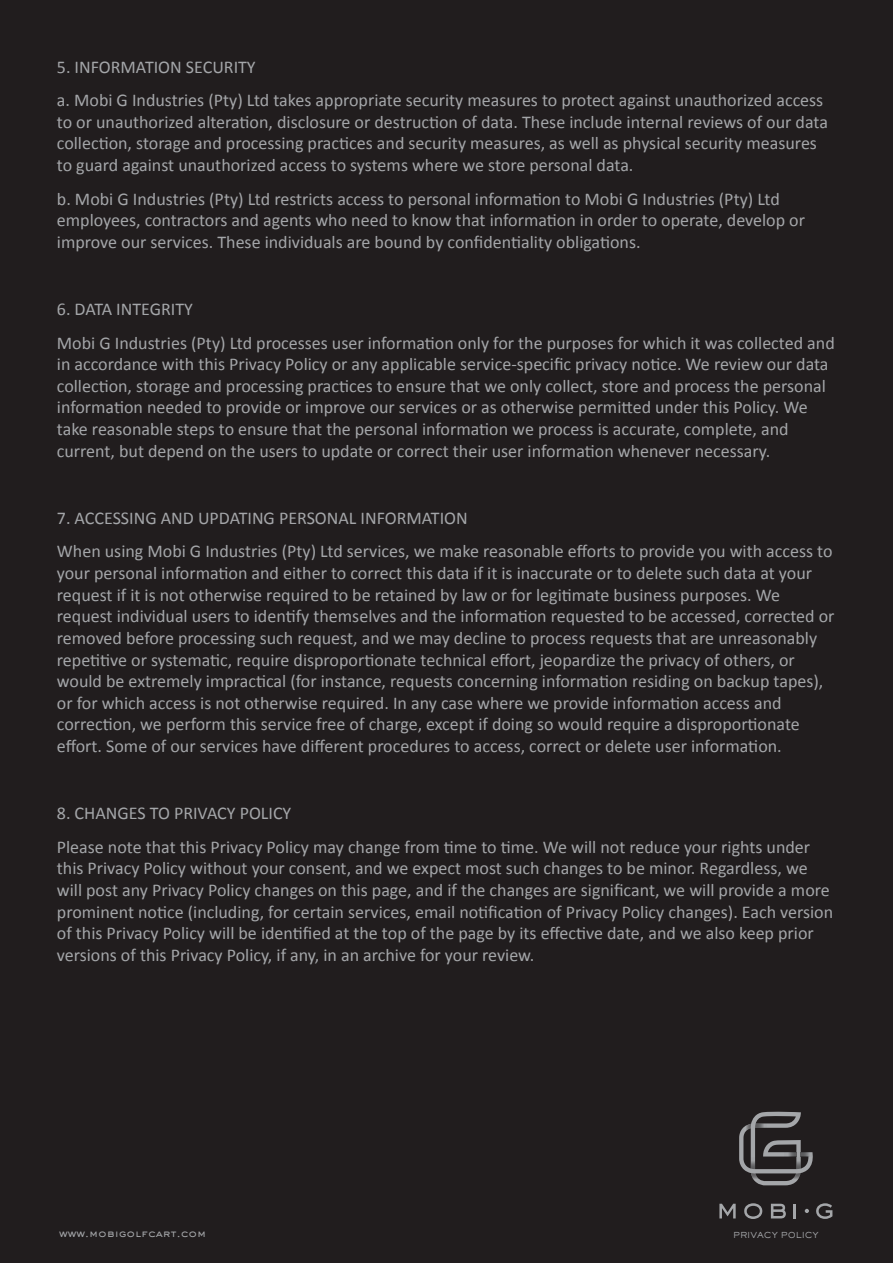
<style>
.page{position:relative;width:893px;height:1263px;background:#211d1e}
.page>*{position:absolute;margin:0;border:0;box-sizing:border-box;transform-origin:0 0}
.t1{font:18px/21.6px "Calibri";color:#a4a6a9}
.t2{font:500 10.5px "Sackers Gothic Std";color:#a4a6a9}
.t3{font:500 8.1px "Sackers Gothic Std";color:#a4a6a9}
</style>
<div class="page">
<svg style="left:719px;top:1204px;width:17px;height:14px"></svg>
<svg style="left:744px;top:1203px;width:18px;height:16px"></svg>
<svg style="left:771px;top:1204px;width:15px;height:14px"></svg>
<hr style="left:793px;top:1204px;width:3px;height:14px;background:#a4a6a9">
<svg style="left:816px;top:1203px;width:16px;height:16px"></svg>
<svg style="left:805px;top:1209px;width:4px;height:4px"></svg>
<svg style="left:739px;top:1111px;width:74px;height:74px"></svg>
<p class="t1" style="left:57px;top:50px;width:768px;line-height:33.6px">5. INFORMATION SECURITY<br>a. Mobi G Industries (Pty) Ltd takes appropriate security measures to protect against unauthorized access</p>
<p class="t1" style="left:57px;top:111px;width:773px">to or unauthorized alteration, disclosure or destruction of data. These include internal reviews of our data collection, storage and processing practices and security measures, as well as physical security measures to guard against unauthorized access to systems where we store personal data.</p>
<p class="t1" style="left:57px;top:188px;width:750px">b. Mobi G Industries (Pty) Ltd restricts access to personal information to Mobi G Industries (Pty) Ltd employees, contractors and agents who need to know that information in order to operate, develop or improve our services. These individuals are bound by confidentiality obligations.</p>
<p class="t1" style="left:57px;top:292px;width:779px;line-height:33.6px">6. DATA INTEGRITY<br>Mobi G Industries (Pty) Ltd processes user information only for the purposes for which it was collected and</p>
<p class="t1" style="left:57px;top:354px;width:773px">in accordance with this Privacy Policy or any applicable service-specific privacy notice. We review our data collection, storage and processing practices to ensure that we only collect, store and process the personal information needed to provide or improve our services or as otherwise permitted under this Policy. We take reasonable steps to ensure that the personal information we process is accurate, complete, and current, but depend on the users to update or correct their user information whenever necessary.</p>
<p class="t1" style="left:57px;top:501px;width:777px;line-height:33.6px">7. ACCESSING AND UPDATING PERSONAL INFORMATION<br>When using Mobi G Industries (Pty) Ltd services, we make reasonable efforts to provide you with access to</p>
<p class="t1" style="left:57px;top:562px;width:779px">your personal information and either to correct this data if it is inaccurate or to delete such data at your request if it is not otherwise required to be retained by law or for legitimate business purposes. We request individual users to identify themselves and the information requested to be accessed, corrected or removed before processing such request, and we may decline to process requests that are unreasonably repetitive or systematic, require disproportionate technical effort, jeopardize the privacy of others, or would be extremely impractical (for instance, requests concerning information residing on backup tapes), or for which access is not otherwise required. In any case where we provide information access and correction, we perform this service free of charge, except if doing so would require a disproportionate effort. Some of our services have different procedures to access, correct or delete user information.</p>
<p class="t1" style="left:57px;top:796px;width:755px;line-height:33.6px">8. CHANGES TO PRIVACY POLICY<br>Please note that this Privacy Policy may change from time to time. We will not reduce your rights under</p>
<p class="t1" style="left:57px;top:858px;width:778px">this Privacy Policy without your consent, and we expect most such changes to be minor. Regardless, we will post any Privacy Policy changes on this page, and if the changes are significant, we will provide a more prominent notice (including, for certain services, email notification of Privacy Policy changes). Each version of this Privacy Policy will be identified at the top of the page by its effective date, and we also keep prior versions of this Privacy Policy, if any, in an archive for your review.</p>
<p class="t2" style="left:59px;top:1226px;width:149px">www.mobigolfcart.com</p>
<p class="t3" style="left:733px;top:1230px;width:87px">PRIVACY POLICY</p>
</div>
